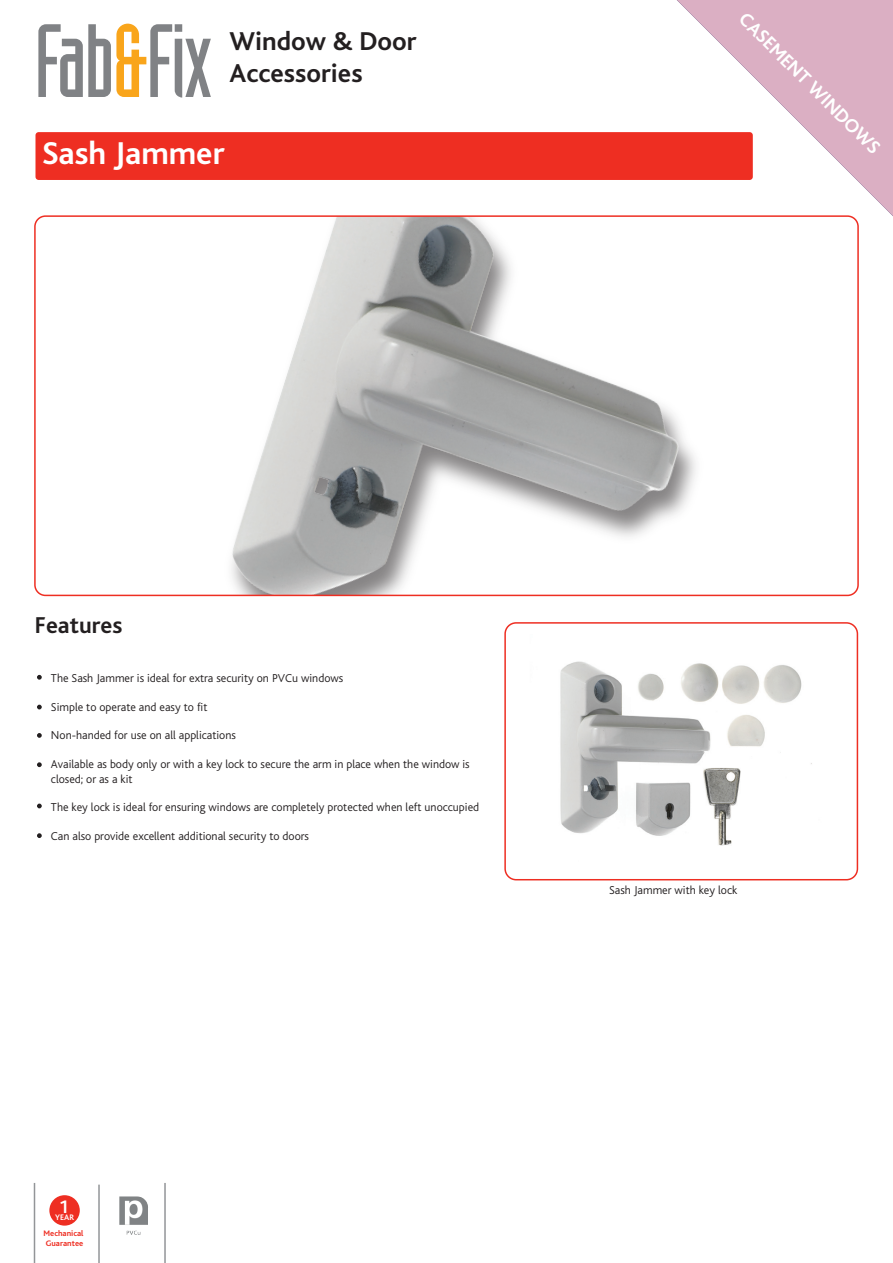
<style>
.page{position:relative;width:893px;height:1263px;background:#fff}
.page>*{position:absolute;margin:0;border:0;box-sizing:border-box;transform-origin:0 0}
.t1{font:700 33px "Bliss";color:#fff}
.t2{font:700 27px/32.4px "Bliss";color:#231f20}
.t3{font:700 24px "Bliss";color:#231f20}
.t4{font:700 19.5px "Bliss";color:#fff}
.t5{font:700 18.75px "Bliss";color:#fff}
.t6{font:300 12px/14.4px "Bliss";color:#231f20}
.t7{font:700 8.4px/10.1px "Bliss";color:#ee2e22}
.t8{font:700 8.4px "Bliss";color:#fff}
</style>
<div class="page">
<svg style="left:37px;top:675px;width:5px;height:5px"></svg>
<svg style="left:37px;top:705px;width:5px;height:4px"></svg>
<svg style="left:37px;top:733px;width:5px;height:5px"></svg>
<svg style="left:37px;top:762px;width:5px;height:5px"></svg>
<svg style="left:37px;top:804px;width:5px;height:4px"></svg>
<svg style="left:37px;top:833px;width:5px;height:5px"></svg>
<img style="left:504px;top:596px;width:344px;height:285px">
<div style="left:504px;top:622px;width:354px;height:258px;border:2px solid #ee2e22;border-radius:11px"></div>
<img style="left:231px;top:218px;width:626px;height:376px">
<div style="left:34px;top:215px;width:825px;height:381px;border:2px solid #ee2e22;border-radius:11px"></div>
<hr style="left:34px;top:1183px;width:1px;height:80px;background:#939598">
<hr style="left:98px;top:1184px;width:2px;height:79px;background:#939598">
<hr style="left:164px;top:1183px;width:2px;height:80px;background:#939598">
<img style="left:119px;top:1196px;width:29px;height:39px">
<div style="left:49px;top:1195px;width:31px;height:30px;background:#ee2e22;border-radius:50%"></div>
<div style="left:35px;top:132px;width:718px;height:48px;background:#ee2e22;border-radius:3px"></div>
<svg style="left:38px;top:24px;width:173px;height:74px"></svg>
<svg style="left:677px;top:0;width:216px;height:216px;fill:#dbafc3"></svg>
<h2 class="t2" style="left:230px;top:25px;width:189px">Window &amp; Door<br>Accessories</h2>
<h1 class="t1" style="left:42px;top:136px;width:184px">Sash Jammer</h1>
<h3 class="t4" style="left:749px;top:9px;width:192px;rotate:45deg">CASEMENT WINDOWS</h3>
<h3 class="t4" style="left:770px;top:27px;width:138px;rotate:45deg">SLIDI G D ORS</h3>
<h3 class="t4" style="left:769px;top:28px;width:125px;rotate:45deg">WEATHERSEAL</h3>
<h3 class="t4" style="left:779px;top:38px;width:103px;rotate:45deg">CROMPTON</h3>
<h3 class="t4" style="left:785px;top:42px;width:95px;rotate:45deg">WINDOWS</h3>
<h3 class="t4" style="left:798px;top:57px;width:49px;rotate:45deg">STEEL</h3>
<h3 class="t3" style="left:35px;top:613px;width:89px">Features</h3>
<p class="t6" style="left:51px;top:671px;width:294px">The Sash Jammer is ideal for extra security on PVCu windows</p>
<p class="t6" style="left:51px;top:700px;width:158px">Simple to operate and easy to fit</p>
<p class="t6" style="left:51px;top:728px;width:186px">Non-handed for use on all applications</p>
<p class="t6" style="left:51px;top:757px;width:420px">Available as body only or with a key lock to secure the arm in place when the window is closed; or as a kit</p>
<p class="t6" style="left:51px;top:800px;width:430px">The key lock is ideal for ensuring windows are completely protected when left unoccupied</p>
<p class="t6" style="left:51px;top:829px;width:260px">Can also provide excellent additional security to doors</p>
<h3 class="t5" style="left:59px;top:1197px;width:12px">1</h3>
<p class="t7" style="left:44px;top:1228px;width:41px">Mechanical<br>Guarantee</p>
<p class="t8" style="left:55px;top:1213px;width:20px">YEAR</p>
<p class="t6" style="left:609px;top:883px;width:129px">Sash Jammer with key lock</p>
</div>
